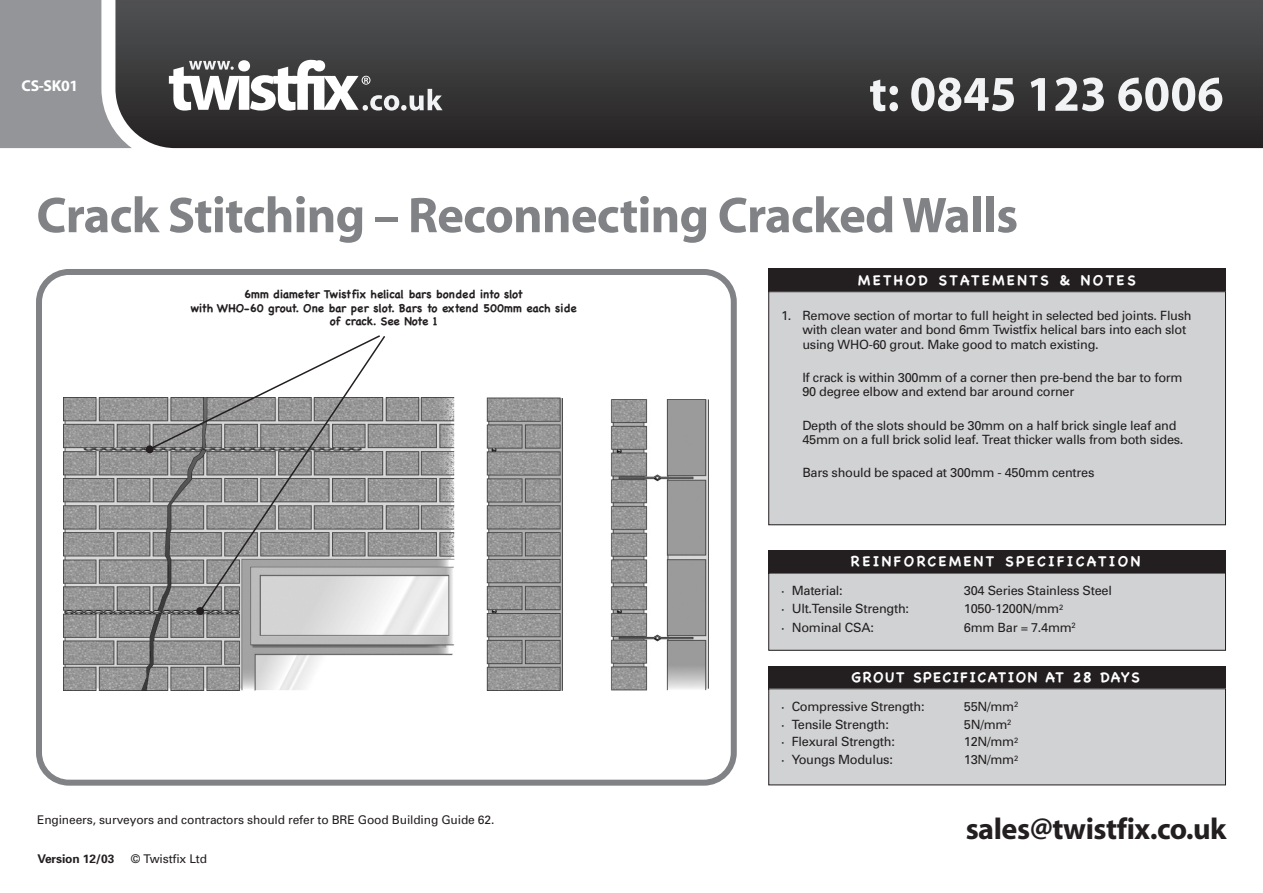
<style>
.page{position:relative;width:1263px;height:893px;background:#fff}
.page>*{position:absolute;margin:0;border:0;box-sizing:border-box;transform-origin:0 0}
.t1{font:700 50.7px "Myriad";letter-spacing:-.015em;color:#808285}
.t2{font:700 30.15px "Myriad";letter-spacing:-.015em;color:#231f20}
.t3{font:700 15.75px "Myriad";letter-spacing:-.02em;color:#fff}
.t4{font:700 14.25px "Chalkboard";letter-spacing:.165em;color:#fff}
.t5{font:700 14.25px "Chalkboard";letter-spacing:.1em;color:#fff}
.t6{font:12.75px/14.2px "Univers";letter-spacing:-.02em;color:#231f20}
.t7{font:12px "Univers";letter-spacing:-.01em;color:#231f20}
.t8{font:700 12px "Univers";letter-spacing:-.01em;color:#231f20}
.t9{font:700 11.4px/13.5px "Chalkboard";letter-spacing:-.01em;color:#231f20;text-align:center}
</style>
<div class="page">
<svg style="left:0;top:0;width:115px;height:148px;background:#9d9ea1"></svg>
<svg style="left:115px;top:0;width:1148px;height:148px;background:#3c3c3d"></svg>
<svg style="left:169px;top:60px;width:274px;height:51px"></svg>
<svg style="left:870px;top:80px;width:28px;height:31px"></svg>
<svg style="left:911px;top:78px;width:103px;height:33px"></svg>
<svg style="left:1031px;top:78px;width:14px;height:33px"></svg>
<svg style="left:1055px;top:78px;width:49px;height:33px"></svg>
<svg style="left:1118px;top:78px;width:104px;height:33px"></svg>
<svg style="left:36px;top:269px;width:701px;height:517px"></svg>
<div style="left:768px;top:550px;width:458px;height:24px;background:#231f20"></div>
<div style="left:769px;top:573px;width:456px;height:77px;background:#d1d2d4"></div>
<div style="left:768px;top:573px;width:458px;height:78px;border:1px solid #231f20"></div>
<div style="left:768px;top:269px;width:458px;height:23px;background:#231f20"></div>
<div style="left:769px;top:292px;width:456px;height:233px;background:#d1d2d4"></div>
<div style="left:768px;top:291px;width:458px;height:234px;border:1px solid #231f20"></div>
<img style="left:64px;top:398px;width:498px;height:292px">
<div style="left:768px;top:666px;width:458px;height:23px;background:#231f20"></div>
<div style="left:769px;top:689px;width:456px;height:96px;background:#d1d2d4"></div>
<div style="left:768px;top:688px;width:458px;height:97px;border:1px solid #231f20"></div>
<div style="left:604px;top:393px;width:120px;height:320px;background:#fff"></div>
<img style="left:611px;top:399px;width:98px;height:292px">
<svg style="left:146px;top:334px;width:52px;height:118px"></svg>
<div style="left:146px;top:445px;width:8px;height:8px;background:#231f20;border-radius:50%"></div>
<svg style="left:198px;top:334px;width:189px;height:280px"></svg>
<div style="left:196px;top:607px;width:8px;height:8px;background:#231f20;border-radius:50%"></div>
<p class="t3" style="left:22px;top:80px;width:58px">CS-SK01</p>
<h1 class="t1" style="left:36px;top:196px;width:983px">Crack Stitching – Reconnecting CrackedWalls</h1>
<p class="t9" style="left:190px;top:288px;width:388px">6mm diameter Twistfix helical bars bonded into slot<br>with WHO-60 grout. One bar per slot. Bars to extend 500mm each side of crack. See Note 1</p>
<p class="t7" style="left:37px;top:815px;width:459px">Engineers, surveyors and contractors should refer to BRE Good Building Guide 62.</p>
<p class="t8" style="left:37px;top:855px;width:78px">Version 12/03</p>
<p class="t7" style="left:131px;top:855px;width:78px">© Twistfix Ltd</p>
<p class="t4" style="left:858px;top:271px;width:279px">METHOD STATEMENTS &amp; NOTES</p>
<p class="t6" style="left:802px;top:310px;width:391px;text-indent:-21px">1. Remove section of mortar to full height in selected bed joints. Flush with clean water and bond 6mm Twistfix helical bars into each slot using WHO-60 grout. Make good to match existing.</p>
<p class="t6" style="left:802px;top:372px;width:382px">If crack is within 300mm of a corner then pre-bend the bar to form<br>90 degree elbow and extend bar around corner</p>
<p class="t6" style="left:802px;top:419px;width:383px">Depth of the slots should be 30mm on a half brick single leaf and<br>45mm on a full brick solid leaf. Treat thicker walls from both sides.</p>
<p class="t6" style="left:802px;top:467px;width:294px">Bars should be spaced at 300mm - 450mm centres</p>
<p class="t4" style="left:851px;top:553px;width:291px">REINFORCEMENT SPECIFICATION</p>
<p class="t6" style="left:781px;top:584px;width:63px">· Material:</p>
<p class="t6" style="left:964px;top:584px;width:149px">304 Series Stainless Steel</p>
<p class="t6" style="left:781px;top:603px;width:129px">· Ult.Tensile Strength:</p>
<p class="t6" style="left:964px;top:603px;width:101px">1050-1200N/mm<sup>2</sup></p>
<p class="t6" style="left:781px;top:621px;width:94px">· Nominal CSA:</p>
<p class="t6" style="left:964px;top:621px;width:113px">6mm Bar = 7.4mm<sup>2</sup></p>
<p class="t5" style="left:852px;top:669px;width:290px">GROUT SPECIFICATION AT 28 DAYS</p>
<p class="t6" style="left:781px;top:700px;width:145px">· Compressive Strength:</p>
<p class="t6" style="left:964px;top:700px;width:56px">55N/mm<sup>2</sup></p>
<p class="t6" style="left:781px;top:718px;width:109px">· Tensile Strength:</p>
<p class="t6" style="left:964px;top:718px;width:49px">5N/mm<sup>2</sup></p>
<p class="t6" style="left:781px;top:736px;width:115px">· Flexural Strength:</p>
<p class="t6" style="left:964px;top:736px;width:56px">12N/mm<sup>2</sup></p>
<p class="t6" style="left:781px;top:754px;width:113px">· Youngs Modulus:</p>
<p class="t6" style="left:964px;top:754px;width:56px">13N/mm<sup>2</sup></p>
<h2 class="t2" style="left:966px;top:817px;width:262px">sales@twistfix.co.uk</h2>
</div>
